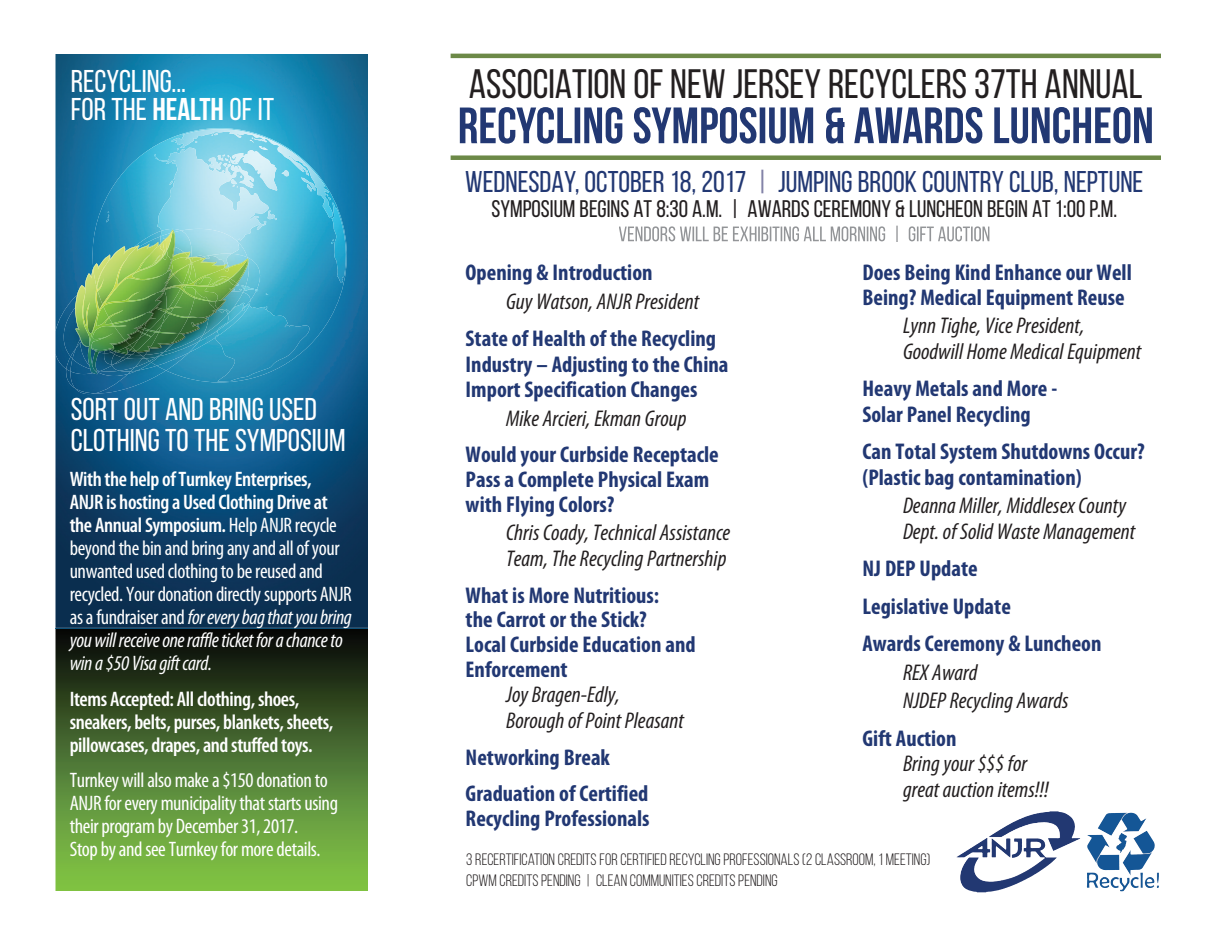
<style>
.page{position:relative;width:1215px;height:945px;background:#fff}
.page>*{position:absolute;margin:0;border:0;box-sizing:border-box;transform-origin:0 0}
.t1{font:700 51px "Bebas Neue";color:#223873}
.t2{font:41.1px "Bebas Neue";color:#231f20}
.t3{font:31.5px/30.8px "Bebas Neue";color:#fff}
.t4{font:30px "Bebas Neue";color:#223873}
.t5{font:24px "Bebas Neue";color:#231f20}
.t6{font:700 condensed 22.8px/24.8px "Myriad Pro";color:#223873}
.t7{font:italic condensed 22.8px/25.5px "Myriad Pro";color:#231f20}
.t8{font:condensed 21px/23.1px "Myriad Pro";letter-spacing:-.02em;color:#fff}
.t9{font:600 condensed 21px/23.1px "Myriad Pro";letter-spacing:-.02em;color:#fff}
.t10{font:16.5px/21px "Bebas Neue";color:#231f20}
.s1{font-weight:700}
.s2{font-weight:600}
.s3{font-style:italic}
.s4{color:#8282a7}
</style>
<div class="page">
<img style="left:56px;top:54px;width:311px;height:574px">
<img style="left:157px;top:153px;width:190px;height:228px">
<img style="left:248px;top:257px;width:12px;height:44px">
<svg style="left:250px;top:286px;width:7px;height:5px"></svg>
<img style="left:240px;top:242px;width:7px;height:12px">
<img style="left:181px;top:229px;width:59px;height:25px">
<img style="left:248px;top:262px;width:2px;height:30px">
<img style="left:232px;top:254px;width:16px;height:4px">
<img style="left:221px;top:342px;width:29px;height:11px">
<img style="left:248px;top:292px;width:2px;height:50px">
<img style="left:128px;top:375px;width:38px;height:18px">
<img style="left:66px;top:370px;width:4px;height:18px">
<img style="left:221px;top:258px;width:27px;height:86px">
<img style="left:221px;top:257px;width:16px;height:70px">
<img style="left:221px;top:301px;width:4px;height:16px">
<img style="left:237px;top:285px;width:11px;height:16px">
<img style="left:221px;top:287px;width:16px;height:14px">
<img style="left:230px;top:285px;width:13px;height:2px">
<img style="left:232px;top:259px;width:16px;height:26px">
<img style="left:196px;top:269px;width:11px;height:4px">
<img style="left:207px;top:269px;width:33px;height:17px">
<img style="left:214px;top:278px;width:16px;height:8px">
<img style="left:196px;top:273px;width:18px;height:6px">
<img style="left:134px;top:231px;width:26px;height:11px">
<img style="left:175px;top:229px;width:6px;height:2px">
<img style="left:175px;top:231px;width:17px;height:2px">
<img style="left:138px;top:236px;width:10px;height:6px">
<img style="left:193px;top:269px;width:3px;height:10px">
<img style="left:183px;top:274px;width:7px;height:5px">
<img style="left:172px;top:269px;width:19px;height:5px">
<img style="left:172px;top:274px;width:11px;height:5px">
<img style="left:173px;top:269px;width:16px;height:6px">
<img style="left:55px;top:331px;width:1px;height:23px">
<img style="left:56px;top:295px;width:15px;height:74px">
<img style="left:63px;top:308px;width:8px;height:49px">
<img style="left:66px;top:357px;width:6px;height:14px;border-radius:2px">
<img style="left:75px;top:393px;width:20px;height:1px">
<img style="left:70px;top:374px;width:58px;height:19px">
<img style="left:97px;top:375px;width:34px;height:1px">
<img style="left:70px;top:359px;width:1px;height:15px">
<img style="left:75px;top:268px;width:18px;height:11px">
<img style="left:161px;top:229px;width:14px;height:1px">
<img style="left:167px;top:269px;width:4px;height:10px">
<img style="left:101px;top:244px;width:16px;height:2px">
<img style="left:140px;top:239px;width:8px;height:4px">
<img style="left:160px;top:230px;width:13px;height:3px">
<img style="left:117px;top:243px;width:31px;height:7px">
<img style="left:97px;top:246px;width:41px;height:4px">
<img style="left:83px;top:269px;width:10px;height:10px">
<img style="left:93px;top:255px;width:4px;height:24px">
<img style="left:71px;top:279px;width:150px;height:96px">
<img style="left:82px;top:287px;width:21px;height:59px">
<img style="left:97px;top:250px;width:70px;height:55px">
<svg style="left:148px;top:233px;width:84px;height:36px;background:#9cd1a8"></svg>
<svg style="left:56px;top:629px;width:311px;height:262px;background:#496f2e"></svg>
<img style="left:56px;top:628px;width:311px;height:1px">
<img style="left:956px;top:838px;width:34px;height:44px">
<img style="left:1124px;top:816px;width:22px;height:16px">
<svg style="left:619px;top:226px;width:193px;height:15px"></svg>
<hr style="left:451px;top:54px;width:710px;height:4px;background:#6c8947">
<div style="left:451px;top:155px;width:710px;height:5px;background:#6c8947"></div>
<h3 class="t3" style="left:71px;top:67px;width:205px;line-height:27.8px">RECYCLING...<br>FOR THE <span class="s1">HEALTH</span> OF IT</h3>
<h3 class="t3" style="left:71px;top:394px;width:276px">SORT OUT AND BRING USED<br>CLOTHING TO THE SYMPOSIUM</h3>
<p class="t8" style="left:70px;top:469px;width:284px"><span class="s2">With the help ofTurnkeyEnterprises,<br>ANJR is hosting a Used Clothing Driveat the AnnualSymposium.</span> Help ANJR recycle beyondthebin andbringanyandallofyour unwantedusedclothingtobereusedand recycled.Yourdonation directlysupports ANJR asafundraiserand<span class="s3">foreverybagthatyoubring youwillreceiveoneraffleticket forachanceto wina$50 Visagiftcard.</span></p>
<p class="t9" style="left:70px;top:689px;width:265px">Items Accepted: Allclothing,shoes, sneakers, belts, purses, blankets,sheets, pillowcases, drapes,and stuffed toys.</p>
<p class="t8" style="left:70px;top:770px;width:270px">Turnkeywillalsomakea$150donation to ANJR foreverymunicipalitythatstartsusing theirprogramby December31,2017.<br>StopbyandseeTurnkeyformoredetails.</p>
<h2 class="t2" style="left:469px;top:60px;width:675px">ASSOCIATION OF NEW JERSEY RECYCLERS 37TH ANNUAL</h2>
<h1 class="t1" style="left:458px;top:96px;width:698px">RECYCLING SYMPOSIUM &amp; AWARDS LUNCHEON</h1>
<h3 class="t4" style="left:465px;top:164px;width:680px">WEDNESDAY, OCTOBER 18, 2017 <span class="s4">|</span> JUMPING BROOK COUNTRY CLUB, NEPTUNE</h3>
<p class="t5" style="left:491px;top:195px;width:627px">SYMPOSIUM BEGINS AT 8:30 A.M. | AWARDS CEREMONY &amp; LUNCHEON BEGIN AT 1:00 P.M.</p>
<p class="t6" style="left:466px;top:262px;width:188px">Opening &amp; Introduction</p>
<p class="t7" style="left:506px;top:290px;width:195px">Guy Watson, ANJR President</p>
<p class="t6" style="left:466px;top:328px;width:264px;line-height:25.5px">State of Health of the Recycling<br>Industry – Adjusting to the China<br>Import Specification Changes</p>
<p class="t7" style="left:506px;top:407px;width:182px">Mike Arcieri, Ekman Group</p>
<p class="t6" style="left:466px;top:444px;width:255px">Would your Curbside Receptacle<br>Pass a Complete Physical Exam with Flying Colors?</p>
<p class="t7" style="left:506px;top:522px;width:226px">Chris Coady, Technical Assistance<br>Team, The Recycling Partnership</p>
<p class="t6" style="left:466px;top:585px;width:232px">What is More Nutritious:<br>the Carrot or the Stick?<br>Local Curbside Education and<br>Enforcement</p>
<p class="t7" style="left:506px;top:684px;width:179px">Joy Bragen-Edly,<br>Borough of Point Pleasant</p>
<p class="t6" style="left:466px;top:741px;width:184px;line-height:36.8px">Networking Break<br>Graduation of Certified</p>
<p class="t6" style="left:466px;top:808px;width:186px">Recycling Professionals</p>
<p class="t6" style="left:863px;top:262px;width:271px">Does Being Kind Enhance our Well<br>Being? Medical Equipment Reuse</p>
<p class="t7" style="left:903px;top:315px;width:240px">Lynn Tighe, Vice President,<br>Goodwill Home Medical Equipment</p>
<p class="t6" style="left:863px;top:378px;width:196px;line-height:25.5px">Heavy Metals and More -<br>Solar Panel Recycling</p>
<p class="t6" style="left:863px;top:441px;width:284px;line-height:25.5px">Can Total System Shutdowns Occur? (Plastic bag contamination)</p>
<p class="t7" style="left:903px;top:495px;width:234px">Deanna Miller, Middlesex County<br>Dept. ofSolid Waste Management</p>
<p class="t6" style="left:863px;top:552px;width:241px;line-height:37.5px">NJ DEP Update<br>Legislative Update<br>Awards Ceremony &amp; Luncheon</p>
<p class="t7" style="left:903px;top:660px;width:167px;line-height:28.5px">REX Award<br>NJDEP Recycling Awards</p>
<p class="t6" style="left:863px;top:728px;width:96px">Gift Auction</p>
<p class="t7" style="left:903px;top:753px;width:147px">Bring your $$$ for great auction items!!!</p>
<p class="t10" style="left:466px;top:848px;width:466px">3 RECERTIFICATION CREDITS FOR CERTIFIED RECYCLING PROFESSIONALS (2 CLASSROOM, 1 MEETING)<br>CPWM CREDITS PENDING | CLEAN COMMUNITIES CREDITS PENDING</p>
</div>
